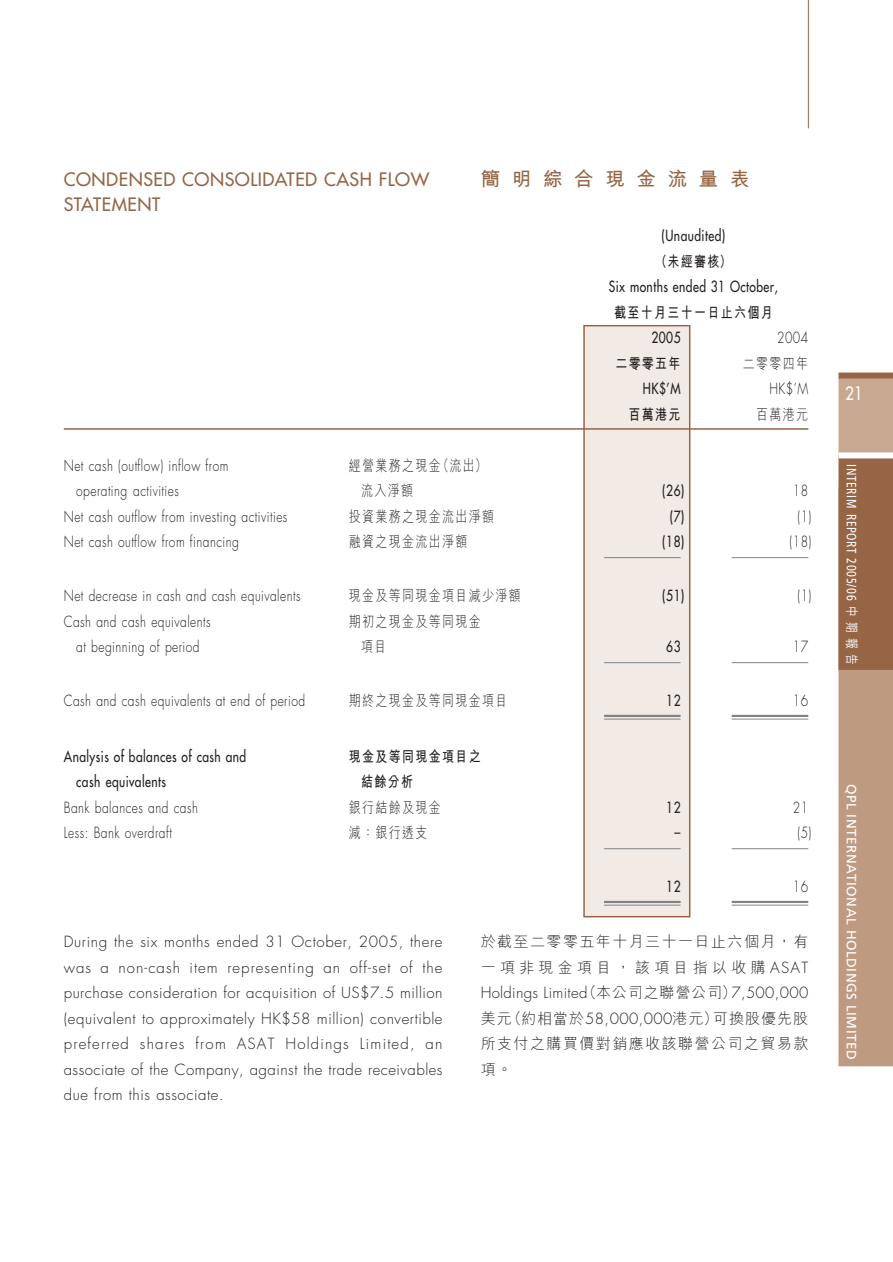
<style>
.page{position:relative;width:893px;height:1262px;background:#fff}
.page>*{position:absolute;margin:0;border:0;box-sizing:border-box;transform-origin:0 0}
.t1{font:700 19.5px "M Hei";letter-spacing:.6em;color:#956546}
.t2{font:18px/25.5px "Futura";letter-spacing:.03em;color:#956546}
.t3{font:18px "Futura";color:#fff;scale:.85 1}
.t4{font:300 15px/25.5px "Futura";letter-spacing:.04em;color:#231f20;text-align:justify}
.t5{font:300 15px "Futura";letter-spacing:.04em;color:#231f20;scale:.8 1}
.t6{font:15px "Futura";letter-spacing:.035em;color:#231f20;scale:.8 1}
.t7{font:300 15px "M Hei";letter-spacing:.11em;color:#231f20;scale:.8 1}
.t8{font:300 15px/25.5px "M Hei";letter-spacing:.11em;color:#231f20}
.t9{font:700 15px "M Hei";letter-spacing:.11em;color:#231f20;scale:.8 1}
.t10{font:300 15px "Futura";letter-spacing:.02em;color:#231f20}
.t11{font:13.5px "Frutiger";letter-spacing:.035em;color:#fff}
.t12{font:condensed 13.5px "Frutiger";letter-spacing:.05em;color:#fff;scale:.9 1}
.s1{font-family:"Futura"}
.s2{font-family:"M Hei"}
.s3{font-family:"M Hei";font-weight:500;font-stretch:normal}
</style>
<div class="page">
<div style="left:838px;top:378px;width:54px;height:80px;background:#c9a892"></div>
<div style="left:838px;top:488px;width:54px;height:578px;background:#be9a81"></div>
<div style="left:838px;top:372px;width:54px;height:6px;background:#956546"></div>
<div style="left:838px;top:455px;width:54px;height:215px;background:#956546"></div>
<div style="left:838px;top:452px;width:54px;height:6px;background:#fff"></div>
<hr style="left:808px;top:0;width:1px;height:128px;background:#956546">
<div style="left:584px;top:326px;width:105px;height:590px;background:#f2eae4"></div>
<div style="left:583px;top:325px;width:107px;height:592px;border:1px solid #956546"></div>
<hr style="left:64px;top:428px;width:744px;height:2px;background:#956546">
<hr style="left:604px;top:557px;width:76px;height:1px;background:#808285">
<hr style="left:731px;top:557px;width:77px;height:1px;background:#808285">
<hr style="left:604px;top:662px;width:76px;height:1px;background:#808285">
<hr style="left:731px;top:662px;width:77px;height:1px;background:#808285">
<hr style="left:604px;top:715px;width:76px;height:2px;background:#808285">
<hr style="left:604px;top:719px;width:76px;height:1px;background:#808285">
<hr style="left:731px;top:715px;width:77px;height:2px;background:#808285">
<hr style="left:731px;top:719px;width:77px;height:1px;background:#808285">
<hr style="left:604px;top:848px;width:76px;height:1px;background:#808285">
<hr style="left:731px;top:848px;width:77px;height:1px;background:#808285">
<hr style="left:604px;top:901px;width:76px;height:2px;background:#808285">
<hr style="left:604px;top:905px;width:76px;height:1px;background:#808285">
<hr style="left:731px;top:901px;width:77px;height:2px;background:#808285">
<hr style="left:731px;top:905px;width:77px;height:1px;background:#808285">
<p class="t2" style="left:64px;top:168px;width:367px">CONDENSED CONSOLIDATED CASH FLOW<br>STATEMENT</p>
<h1 class="t1" style="left:480px;top:171px;width:270px">簡明綜合現金流量表</h1>
<p class="t6" style="left:661px;top:228px;width:81px">(Unaudited)</p>
<p class="t9" style="left:655px;top:255px;width:97px">（未經審核）</p>
<p class="t6" style="left:609px;top:279px;width:213px">Six months ended 31 October,</p>
<p class="t9" style="left:614px;top:306px;width:200px">截至十月三十一日止六個月</p>
<p class="t6" style="left:651px;top:330px;width:38px">2005</p>
<p class="t5" style="left:777px;top:331px;width:41px">2004</p>
<p class="t9" style="left:615px;top:357px;width:83px">二零零五年</p>
<p class="t7" style="left:743px;top:357px;width:83px">二零零四年</p>
<p class="t6" style="left:643px;top:381px;width:49px">HK$’M</p>
<p class="t5" style="left:769px;top:382px;width:50px">HK$’M</p>
<p class="t9" style="left:628px;top:408px;width:66px">百萬港元</p>
<p class="t7" style="left:756px;top:408px;width:66px">百萬港元</p>
<p class="t5" style="left:64px;top:458px;width:207px">Net cash (outflow) inflow from</p>
<p class="t7" style="left:349px;top:459px;width:174px">經營業務之現金（流出）</p>
<p class="t5" style="left:76px;top:484px;width:130px">operating activities</p>
<p class="t7" style="left:361px;top:485px;width:67px">流入淨額</p>
<p class="t6" style="left:662px;top:483px;width:29px">(26)</p>
<p class="t5" style="left:792px;top:484px;width:21px">18</p>
<p class="t5" style="left:64px;top:509px;width:281px">Net cash outflow from investing activities</p>
<p class="t7" style="left:349px;top:510px;width:183px">投資業務之現金流出淨額</p>
<p class="t6" style="left:669px;top:509px;width:20px">(7)</p>
<p class="t5" style="left:797px;top:509px;width:19px">(1)</p>
<p class="t5" style="left:64px;top:535px;width:220px">Net cash outflow from financing</p>
<p class="t7" style="left:349px;top:536px;width:150px">融資之現金流出淨額</p>
<p class="t6" style="left:662px;top:534px;width:29px">(18)</p>
<p class="t5" style="left:789px;top:535px;width:29px">(18)</p>
<p class="t5" style="left:64px;top:589px;width:297px">Net decrease in cash and cash equivalents</p>
<p class="t7" style="left:349px;top:590px;width:216px">現金及等同現金項目減少淨額</p>
<p class="t6" style="left:662px;top:588px;width:29px">(51)</p>
<p class="t5" style="left:797px;top:589px;width:19px">(1)</p>
<p class="t5" style="left:64px;top:614px;width:185px">Cash and cash equivalents</p>
<p class="t7" style="left:349px;top:615px;width:166px">期初之現金及等同現金</p>
<p class="t5" style="left:76px;top:640px;width:156px">at beginning of period</p>
<p class="t7" style="left:361px;top:641px;width:33px">項目</p>
<p class="t6" style="left:666px;top:639px;width:19px">63</p>
<p class="t5" style="left:792px;top:640px;width:21px">17</p>
<p class="t5" style="left:64px;top:694px;width:303px">Cash and cash equivalents at end of period</p>
<p class="t7" style="left:349px;top:695px;width:200px">期終之現金及等同現金項目</p>
<p class="t6" style="left:666px;top:693px;width:19px">12</p>
<p class="t5" style="left:792px;top:694px;width:21px">16</p>
<p class="t6" style="left:64px;top:749px;width:230px">Analysis of balances of cash and</p>
<p class="t9" style="left:349px;top:750px;width:166px">現金及等同現金項目之</p>
<p class="t6" style="left:76px;top:774px;width:114px">cash equivalents</p>
<p class="t9" style="left:361px;top:776px;width:67px">結餘分析</p>
<p class="t5" style="left:64px;top:800px;width:169px">Bank balances and cash</p>
<p class="t7" style="left:349px;top:801px;width:116px">銀行結餘及現金</p>
<p class="t6" style="left:666px;top:800px;width:19px">12</p>
<p class="t5" style="left:792px;top:800px;width:21px">21</p>
<p class="t5" style="left:64px;top:826px;width:137px">Less: Bank overdraft</p>
<p class="t7" style="left:349px;top:827px;width:100px">減：銀行透支</p>
<p class="t6" style="left:674px;top:825px;width:9px">–</p>
<p class="t5" style="left:797px;top:826px;width:19px">(5)</p>
<p class="t6" style="left:666px;top:879px;width:19px">12</p>
<p class="t5" style="left:792px;top:880px;width:21px">16</p>
<p class="t4" style="left:64px;top:930px;width:380px">During the six months ended 31 October, 2005, there was a non-cash item representing an off-set of the purchase consideration for acquisition of US$7.5 million (equivalent to approximately HK$58 million) convertible preferred shares from ASAT Holdings Limited, an associate of the Company, against the trade receivables due from this associate.</p>
<p class="t8" style="left:480px;top:931px;width:329px">於截至二零零五年十月三十一日止六個月，有一項非現金項目，該項目指以收購<span class="s1">ASAT</span></p>
<p class="t10" style="left:480px;top:986px;width:329px">Holdings Limited<span class="s2">（本公司之聯營公司）</span>7,500,000</p>
<p class="t8" style="left:480px;top:1007px;width:329px;text-align:justify">美元（約相當於<span class="s1">58,000,000</span>港元）可換股優先股所支付之購買價對銷應收該聯營公司之貿易款項。</p>
<p class="t3" style="left:845px;top:384px;width:22px">21</p>
<p class="t12" style="left:856px;top:464px;width:223px;rotate:90deg">INTERIM REPORT 2005/06 <span class="s3">中 期 報 告</span></p>
<p class="t11" style="left:856px;top:783px;width:277px;rotate:90deg">QPL INTERNATIONAL HOLDINGS LIMITED</p>
</div>
